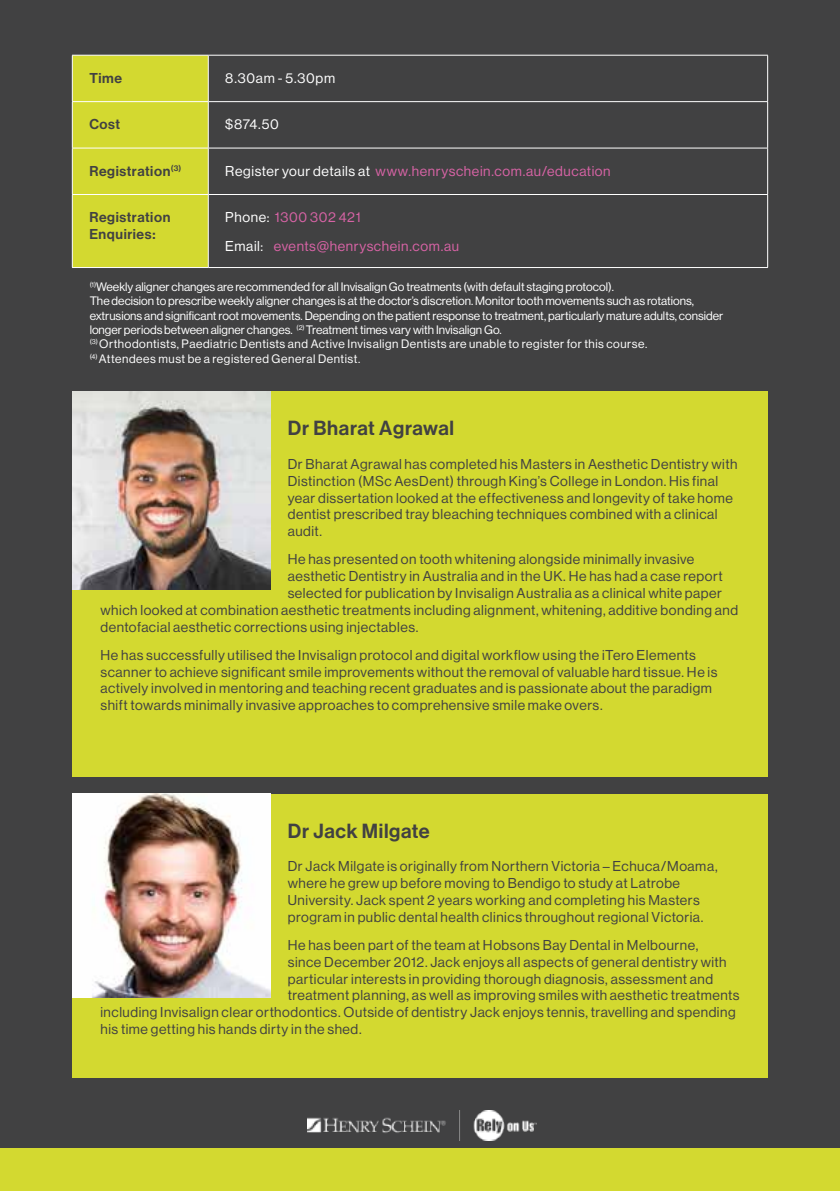
<style>
.page{position:relative;width:840px;height:1191px;background:#fff}
.page>*{position:absolute;margin:0;border:0;box-sizing:border-box;transform-origin:0 0}
.t1{font:500 20px "Neue Haas Grotesk Display";letter-spacing:.03em;color:#414142}
.t2{font:14px/16.8px "Neue Haas Grotesk Display";letter-spacing:.035em;color:#414142}
.t3{font:14px/28.2px "Neue Haas Grotesk Display";letter-spacing:.045em;color:#d763a5}
.t4{font:500 14px/16.8px "Neue Haas Grotesk Display";letter-spacing:.04em;color:#414142}
.t5{font:14px "Neue Haas Grotesk Display";letter-spacing:.045em;color:#fff}
.t6{font:12px/14.4px "Neue Haas Grotesk Display";color:#fff}
.s1{color:#fff}
</style>
<div class="page">
<div style="left:0;top:0;width:839px;height:1191px;background:#414142"></div>
<div style="left:0;top:1148px;width:839px;height:43px;background:#d3d930"></div>
<div style="left:72px;top:391px;width:695px;height:385px;background:#d3d930"></div>
<img style="left:72px;top:391px;width:198px;height:199px">
<img style="left:307px;top:1110px;width:229px;height:30px">
<div style="left:73px;top:56px;width:135px;height:211px;background:#d3d930"></div>
<svg style="left:209px;top:102px;width:557px;height:46px"></svg>
<hr style="left:72px;top:55px;width:136px;height:1px;background:#fff">
<hr style="left:72px;top:55px;width:1px;height:46px;background:#fff">
<hr style="left:208px;top:55px;width:559px;height:1px;background:#fff">
<hr style="left:208px;top:55px;width:1px;height:46px;background:#fff">
<hr style="left:766px;top:55px;width:1px;height:46px;background:#fff">
<hr style="left:72px;top:101px;width:136px;height:1px;background:#fff">
<hr style="left:72px;top:102px;width:1px;height:46px;background:#fff">
<hr style="left:208px;top:101px;width:559px;height:1px;background:#fff">
<hr style="left:208px;top:102px;width:1px;height:46px;background:#fff">
<hr style="left:766px;top:102px;width:1px;height:46px;background:#fff">
<hr style="left:72px;top:148px;width:136px;height:1px;background:#fff">
<hr style="left:72px;top:148px;width:1px;height:46px;background:#fff">
<hr style="left:208px;top:148px;width:559px;height:1px;background:#fff">
<hr style="left:208px;top:148px;width:1px;height:46px;background:#fff">
<hr style="left:766px;top:148px;width:1px;height:46px;background:#fff">
<hr style="left:72px;top:194px;width:136px;height:1px;background:#fff">
<hr style="left:72px;top:195px;width:1px;height:72px;background:#fff">
<hr style="left:208px;top:194px;width:559px;height:1px;background:#fff">
<hr style="left:208px;top:195px;width:1px;height:72px;background:#fff">
<hr style="left:766px;top:195px;width:1px;height:72px;background:#fff">
<hr style="left:72px;top:267px;width:136px;height:1px;background:#fff">
<hr style="left:208px;top:267px;width:559px;height:1px;background:#fff">
<div style="left:72px;top:794px;width:695px;height:283px;background:#d3d930"></div>
<img style="left:72px;top:794px;width:198px;height:203px">
<p class="t4" style="left:89px;top:70px;width:34px">Time</p>
<p class="t5" style="left:225px;top:70px;width:111px">8.30am - 5.30pm</p>
<p class="t4" style="left:89px;top:116px;width:32px">Cost</p>
<p class="t5" style="left:225px;top:117px;width:55px">$874.50</p>
<p class="t4" style="left:89px;top:163px;width:94px">Registration<sup>(3)</sup></p>
<p class="t3" style="left:225px;top:157px;width:386px"><span class="s1">Register your details at</span> www.henryschein.com.au/education</p>
<p class="t4" style="left:89px;top:209px;width:82px">Registration<br>Enquiries:</p>
<p class="t3" style="left:225px;top:203px;width:235px"><span class="s1">Phone:</span> 1300 302 421<br><span class="s1">Email:</span> events@henryschein.com.au</p>
<p class="t6" style="left:90px;top:279px;width:634px"><sup>(1)</sup>Weekly aligner changes are recommended for all Invisalign Go treatments (with default staging protocol).<br>The decision to prescribe weekly aligner changes is at the doctor’s discretion. Monitor tooth movements such as rotations, extrusions and significant root movements. Depending on the patient response to treatment, particularly mature adults, consider longer periods between aligner changes. <sup>(2)</sup> Treatment times vary with Invisalign Go.<br><sup>(3)</sup> Orthodontists, Paediatric Dentists and Active Invisalign Dentists are unable to register for this course.<br><sup>(4)</sup> Attendees must be a registered General Dentist.</p>
<h1 class="t1" style="left:287px;top:416px;width:168px">Dr Bharat Agrawal</h1>
<p class="t2" style="left:287px;top:456px;width:451px">Dr Bharat Agrawal has completed his Masters in Aesthetic Dentistry with Distinction (MSc AesDent) through King’s College in London. His final year dissertation looked at the effectiveness and longevity of take home dentist prescribed tray bleaching techniques combined with a clinical audit.</p>
<p class="t2" style="left:287px;top:551px;width:408px">He has presented on tooth whitening alongside minimally invasive</p>
<p class="t2" style="left:287px;top:568px;width:436px">aesthetic Dentistry in Australia and in the UK. He has had a case report</p>
<p class="t2" style="left:287px;top:584px;width:435px">selected for publication by Invisalign Australia as a clinical white paper</p>
<p class="t2" style="left:100px;top:601px;width:639px">which looked at combination aesthetic treatments including alignment, whitening, additive bonding and</p>
<p class="t2" style="left:100px;top:618px;width:319px">dentofacial aesthetic corrections using injectables.</p>
<p class="t2" style="left:100px;top:646px;width:618px">He has successfully utilised the Invisalign protocol and digital workflow using the iTero Elements scanner to achieve significant smile improvements without the removal of valuable hard tissue. He is actively involved in mentoring and teaching recent graduates and is passionate about the paradigm shift towards minimally invasive approaches to comprehensive smile make overs.</p>
<h1 class="t1" style="left:287px;top:819px;width:143px">Dr Jack Milgate</h1>
<p class="t2" style="left:287px;top:858px;width:431px">Dr Jack Milgate is originally from Northern Victoria – Echuca/Moama, where he grew up before moving to Bendigo to study at Latrobe University. Jack spent 2 years working and completing his Masters program in public dental health clinics throughout regional Victoria.</p>
<p class="t2" style="left:287px;top:936px;width:412px">He has been part of the team at Hobsons Bay Dental in Melbourne,</p>
<p class="t2" style="left:287px;top:953px;width:440px">since December 2012. Jack enjoys all aspects of general dentistry with</p>
<p class="t2" style="left:287px;top:970px;width:427px">particular interests in providing thorough diagnosis, assessment and</p>
<p class="t2" style="left:287px;top:987px;width:453px">treatment planning, as well as improving smiles with aesthetic treatments</p>
<p class="t2" style="left:100px;top:1004px;width:636px">including Invisalign clear orthodontics. Outside of dentistry Jack enjoys tennis, travelling and spending</p>
<p class="t2" style="left:100px;top:1020px;width:262px">his time getting his hands dirty in the shed.</p>
</div>
